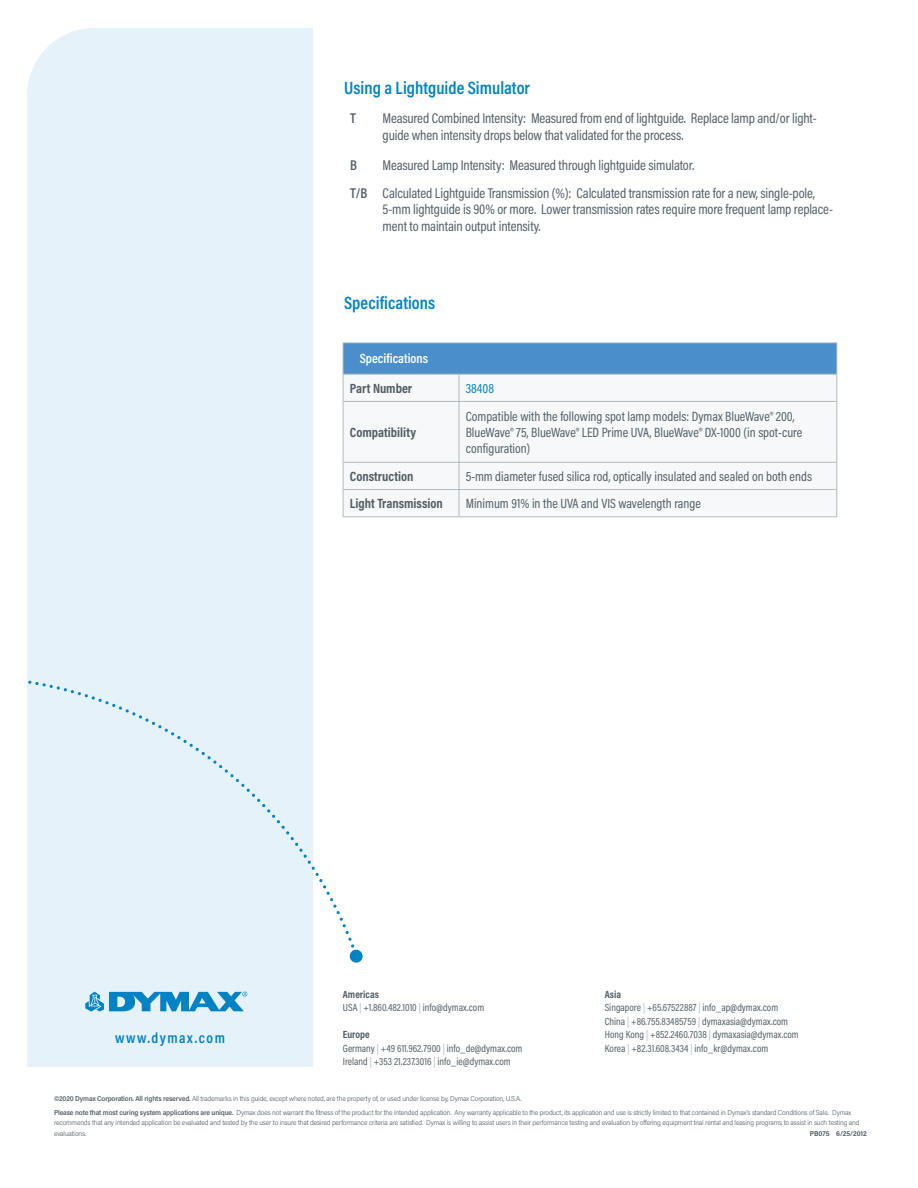
<style>
.page{position:relative;width:918px;height:1188px;background:#fff}
.page>*{position:absolute;margin:0;border:0;box-sizing:border-box;transform-origin:0 0}
.t1{font:600 18px "Acumin Pro Cond";color:#0082c4}
.t2{font:600 15px "Acumin Pro Cond";letter-spacing:.1em;color:#0082c4}
.t3{font:14.25px/16.5px "Acumin Pro Cond";letter-spacing:-.01em;color:#525e65}
.t4{font:600 14.25px "Acumin Pro Cond";color:#525e65}
.t5{font:13.5px/15.8px "Acumin Pro Cond";color:#525e65}
.t6{font:700 13.5px "Acumin Pro Cond";color:#525e65}
.t7{font:600 13.5px "Acumin Pro Cond";color:#fff}
.t8{font:13.5px "Acumin Pro Cond";letter-spacing:.005em;color:#0082c4}
.t9{font:10.5px/13.5px "Acumin Pro Cond";color:#525e65}
.t10{font:300 7.2px/13.5px "Acumin Pro Semi Cond";letter-spacing:-.02em;color:#525e65}
.t11{font:700 7.2px "Acumin Pro Semi Cond";letter-spacing:-.005em;color:#525e65}
.s1{font-weight:600}
.s2{font-weight:700}
.s3{color:#b1bac0}
</style>
<div class="page">
<div style="left:27px;top:28px;width:286px;height:1039px;background:#e6f2f9"></div>
<svg style="left:28px;top:681px;width:335px;height:282px;background:#e8f3f9"></svg>
<svg style="left:85px;top:992px;width:162px;height:21px;background:#62b2db"></svg>
<div style="left:343px;top:343px;width:494px;height:31px;background:#4a8ecc"></div>
<svg style="left:344px;top:375px;width:493px;height:142px"></svg>
<hr style="left:343px;top:343px;width:1px;height:31px;background:#b1bac0">
<svg style="left:343px;top:375px;width:1px;height:26px"></svg>
<hr style="left:343px;top:401px;width:116px;height:1px;background:#b1bac0">
<hr style="left:343px;top:402px;width:1px;height:60px;background:#b1bac0">
<hr style="left:459px;top:401px;width:378px;height:1px;background:#b1bac0">
<hr style="left:343px;top:462px;width:116px;height:1px;background:#b1bac0">
<hr style="left:459px;top:462px;width:378px;height:1px;background:#b1bac0">
<hr style="left:343px;top:489px;width:116px;height:1px;background:#b1bac0">
<svg style="left:343px;top:463px;width:1px;height:54px"></svg>
<hr style="left:459px;top:489px;width:378px;height:1px;background:#b1bac0">
<hr style="left:343px;top:517px;width:116px;height:1px;background:#b1bac0">
<hr style="left:459px;top:517px;width:378px;height:1px;background:#b1bac0">
<hr style="left:459px;top:374px;width:378px;height:1px;background:#b1bac0">
<svg style="left:459px;top:375px;width:1px;height:26px"></svg>
<hr style="left:459px;top:402px;width:1px;height:60px;background:#b1bac0">
<svg style="left:459px;top:463px;width:1px;height:54px"></svg>
<hr style="left:837px;top:343px;width:1px;height:31px;background:#b1bac0">
<svg style="left:837px;top:374px;width:1px;height:27px"></svg>
<hr style="left:837px;top:402px;width:1px;height:60px;background:#b1bac0">
<svg style="left:837px;top:462px;width:1px;height:55px"></svg>
<hr style="left:343px;top:343px;width:116px;height:1px;background:#b1bac0">
<hr style="left:459px;top:343px;width:378px;height:1px;background:#b1bac0">
<hr style="left:343px;top:374px;width:116px;height:1px;background:#b1bac0">
<h1 class="t1" style="left:344px;top:76px;width:187px">Using a Lightguide Simulator</h1>
<h3 class="t4" style="left:350px;top:109px;width:7px">T</h3>
<h3 class="t3" style="left:383px;top:110px;width:436px">Measured Combined Intensity: Measured from end of lightguide. Replace lamp and/or light&shy;guide when intensity drops below that validated for the process.</h3>
<h3 class="t4" style="left:350px;top:156px;width:8px">B</h3>
<h3 class="t3" style="left:350px;top:151px;width:466px;line-height:27.9px;text-indent:32px">Measured Lamp Intensity: Measured through lightguide simulator.<br><span class="s1">T/B</span> Calculated Lightguide Transmission (%): Calculated transmission rate for a new, single-pole,</h3>
<h3 class="t3" style="left:383px;top:201px;width:452px">5-mm lightguide is 90% or more. Lower transmission rates require more frequent lamp replace&shy;ment to maintain output intensity.</h3>
<h1 class="t1" style="left:344px;top:291px;width:92px">Specifications</h1>
<h3 class="t7" style="left:360px;top:350px;width:70px">Specifications</h3>
<h3 class="t6" style="left:350px;top:379px;width:64px">Part Number</h3>
<h3 class="t8" style="left:466px;top:379px;width:30px">38408</h3>
<h3 class="t6" style="left:350px;top:423px;width:68px">Compatibility</h3>
<h3 class="t5" style="left:466px;top:408px;width:338px">Compatible with the following spot lamp models: Dymax BlueWave® 200,<br>BlueWave® 75, BlueWave® LED Prime UVA, BlueWave® DX-1000 (in spot-cure configuration)</h3>
<h3 class="t6" style="left:350px;top:467px;width:65px">Construction</h3>
<h3 class="t5" style="left:466px;top:468px;width:348px">5-mm diameter fused silica rod, optically insulated and sealed on both ends</h3>
<h3 class="t6" style="left:350px;top:495px;width:95px">Light Transmission</h3>
<h3 class="t5" style="left:466px;top:495px;width:237px">Minimum 91% in the UVA and VIS wavelength range</h3>
<h2 class="t2" style="left:115px;top:1028px;width:111px">www.dymax.com</h2>
<h3 class="t9" style="left:343px;top:987px;width:143px"><span class="s2">Americas<br></span>USA <span class="s3">|</span> +1.860.482.1010 <span class="s3">|</span> info@dymax.com</h3>
<h3 class="t9" style="left:343px;top:1028px;width:181px"><span class="s2">Europe<br></span>Germany <span class="s3">|</span> +49 611.962.7900 <span class="s3">|</span> info_de@dymax.com<br>Ireland <span class="s3">|</span> +353 21.237.3016 <span class="s3">|</span> info_ie@dymax.com</h3>
<h3 class="t9" style="left:605px;top:987px;width:196px"><span class="s2">Asia<br></span>Singapore <span class="s3">|</span> +65.67522887 <span class="s3">|</span> info_ap@dymax.com China <span class="s3">|</span> +86.755.83485759 <span class="s3">|</span> dymaxasia@dymax.com Hong Kong <span class="s3">|</span> +852.2460.7038 <span class="s3">|</span> dymaxasia@dymax.com Korea <span class="s3">|</span> +82.31.608.3434 <span class="s3">|</span> info_kr@dymax.com</h3>
<p class="t10" style="left:54px;top:1092px;width:799px"><span class="s1">©2020 Dymax Corporation. All rights reserved.</span> All trademarks in this guide, except where noted, are the property of, or used under license by, Dymax Corporation, U.S.A.<br><span class="s1">Please note that most curing system applications are unique.</span> Dymax does not warrant the fitness of the product for the intended application. Any warranty applicable to the product, its application and use is strictly limited to that contained in Dymax’s standard Conditions of Sale. Dymax</p>
<p class="t10" style="left:54px;top:1117px;width:807px;line-height:10.5px">recommends that any intended application be evaluated and tested by the user to insure that desired performance criteria are satisfied. Dymax is willing to assist users in their performance testing and evaluation by offering equipment trial rental and leasing programs to assist in such testing and evaluations.</p>
<p class="t11" style="left:810px;top:1128px;width:58px">PB075 6/25/2012</p>
</div>
